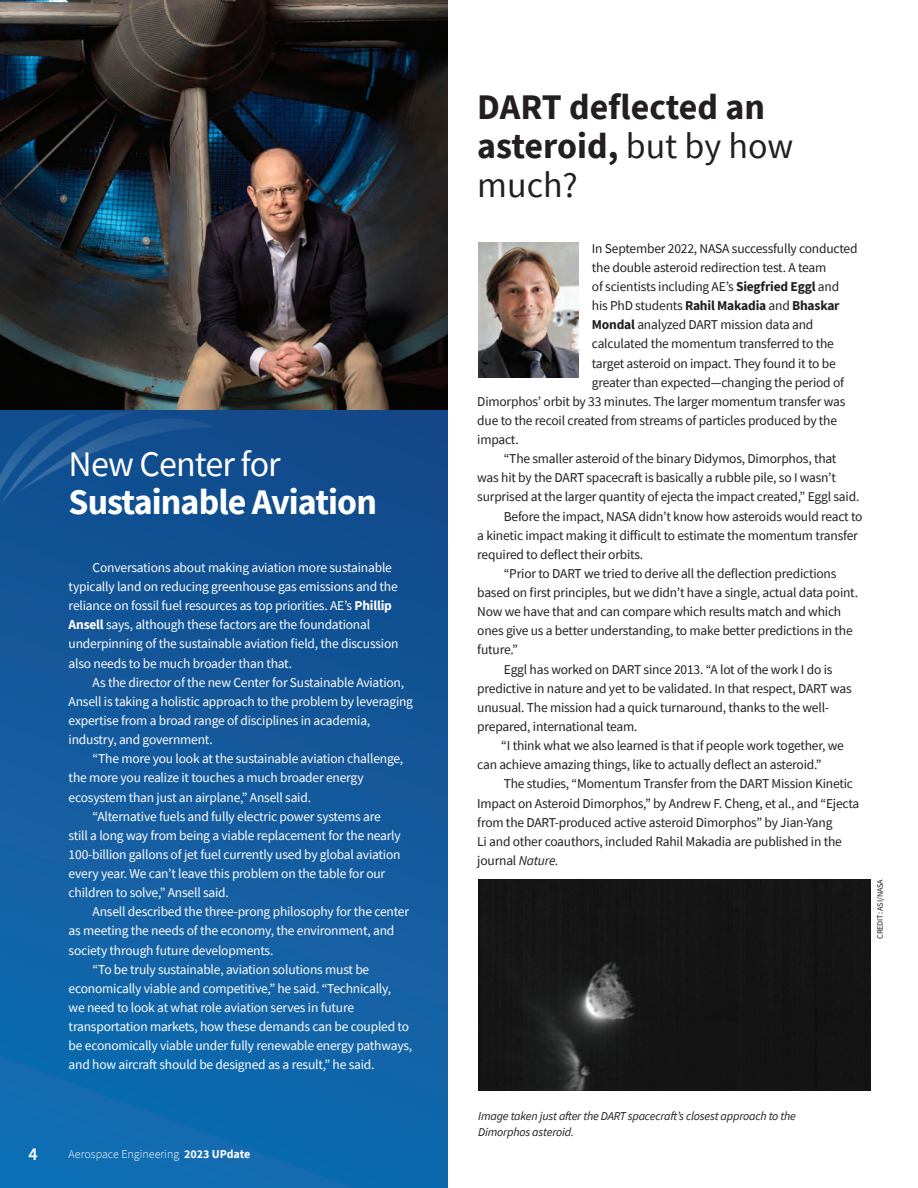
<style>
.page{position:relative;width:918px;height:1188px;background:#fff}
.page>*{position:absolute;margin:0;border:0;box-sizing:border-box;transform-origin:0 0}
.t1{font:700 36px/39px "Source Sans Pro";color:#231f20}
.t2{font:700 36px "Source Sans Pro";letter-spacing:-.025em;color:#fff}
.t3{font:36px "Source Sans Pro";letter-spacing:-.025em;color:#fff}
.t4{font:600 18px "Source Sans Pro";color:#fff}
.t5{font:13.5px "Source Sans Pro";letter-spacing:-.015em;color:#231f20}
.t6{font:13.5px/19.2px "Source Sans Pro";letter-spacing:-.015em;color:#fff}
.t7{font:700 13.5px "Source Sans Pro";letter-spacing:-.015em;color:#231f20}
.t8{font:italic 12px/16.5px "Source Sans Pro";letter-spacing:-.015em;color:#231f20}
.t9{font:300 12px "Source Sans Pro";color:#fff}
.t10{font:8.25px "Source Sans Pro";letter-spacing:-.015em;color:#231f20}
.s1{font-weight:700}
.s2{font-weight:400}
.s3{font-style:italic}
</style>
<div class="page">
<img style="left:0;top:0;width:448px;height:410px">
<div style="left:0;top:410px;width:448px;height:778px;background:linear-gradient(to bottom,#14498a,#106db2)"></div>
<img style="left:478px;top:879px;width:392px;height:211px">
<img style="left:478px;top:243px;width:100px;height:134px">
<img style="left:0;top:360px;width:229px;height:181px">
<h1 class="t3" style="left:69px;top:442px;width:214px">New Center for</h1>
<h1 class="t2" style="left:69px;top:478px;width:310px">Sustainable Aviation</h1>
<p class="t6" style="left:69px;top:558px;width:331px;text-indent:24px">Conversations about making aviation more sustainable typically land on reducing greenhouse gas emissions and the reliance on fossil fuel resources as top priorities. AE’s <span class="s1">Phillip Ansell</span> says, although these factors are the foundational underpinning of the sustainable aviation field, the discussion also needs to be much broader than that.</p>
<p class="t6" style="left:69px;top:673px;width:346px;text-indent:24px">As the director of the new Center for Sustainable Aviation, Ansell is taking a holistic approach to the problem by leveraging expertise from a broad range of disciplines in academia, industry, and government.</p>
<p class="t6" style="left:93px;top:749px;width:312px">“The more you look at the sustainable aviation challenge,</p>
<p class="t6" style="left:69px;top:768px;width:297px">the more you realize it touches a much broader energy</p>
<p class="t6" style="left:69px;top:787px;width:244px">ecosystem than just an airplane,” Ansell said.</p>
<p class="t6" style="left:93px;top:806px;width:290px">“Alternative fuels and fully electric power systems are</p>
<p class="t6" style="left:69px;top:826px;width:334px">still a long way from being a viable replacement for the nearly</p>
<p class="t6" style="left:69px;top:845px;width:333px">100-billion gallons of jet fuel currently used by global aviation</p>
<p class="t6" style="left:69px;top:864px;width:318px">every year. We can’t leave this problem on the table for our</p>
<p class="t6" style="left:69px;top:883px;width:162px">children to solve,” Ansell said.</p>
<p class="t6" style="left:93px;top:902px;width:318px">Ansell described the three-prong philosophy for the center</p>
<p class="t6" style="left:69px;top:921px;width:327px">as meeting the needs of the economy, the environment, and</p>
<p class="t6" style="left:69px;top:940px;width:206px">society through future developments.</p>
<p class="t6" style="left:93px;top:960px;width:278px">“To be truly sustainable, aviation solutions must be</p>
<p class="t6" style="left:69px;top:979px;width:324px">economically viable and competitive,” he said. “Technically,</p>
<p class="t6" style="left:69px;top:998px;width:287px">we need to look at what role aviation serves in future</p>
<p class="t6" style="left:69px;top:1017px;width:342px">transportation markets, how these demands can be coupled to</p>
<p class="t6" style="left:69px;top:1036px;width:345px">be economically viable under fully renewable energy pathways,</p>
<p class="t6" style="left:69px;top:1055px;width:307px">and how aircraft should be designed as a result,” he said.</p>
<h2 class="t4" style="left:29px;top:1142px;width:11px">4</h2>
<p class="t9" style="left:69px;top:1147px;width:183px">Aerospace Engineering <span class="s1">2023 UPdate</span></p>
<h1 class="t1" style="left:477px;top:87px;width:317px">DART deflected an asteroid, <span class="s2">but by how much?</span></h1>
<p class="t5" style="left:592px;top:240px;width:267px">In September 2022, NASA successfully conducted</p>
<p class="t5" style="left:592px;top:259px;width:236px">the double asteroid redirection test. A team</p>
<p class="t5" style="left:592px;top:278px;width:249px">of scientists including AE’s <span class="s1">Siegfried Eggl</span> and</p>
<p class="t7" style="left:592px;top:297px;width:249px"><span class="s2">his PhD students</span> Rahil Makadia <span class="s2">and</span> Bhaskar</p>
<p class="t5" style="left:592px;top:316px;width:223px"><span class="s1">Mondal</span> analyzed DART mission data and</p>
<p class="t5" style="left:592px;top:335px;width:244px">calculated the momentum transferred to the</p>
<p class="t5" style="left:592px;top:354px;width:245px">target asteroid on impact. They found it to be</p>
<p class="t5" style="left:592px;top:374px;width:254px">greater than expected—changing the period of</p>
<p class="t5" style="left:477px;top:393px;width:370px">Dimorphos’ orbit by 33 minutes. The larger momentum transfer was</p>
<p class="t5" style="left:477px;top:412px;width:361px">due to the recoil created from streams of particles produced by the</p>
<p class="t5" style="left:477px;top:431px;width:43px">impact.</p>
<p class="t5" style="left:504px;top:450px;width:334px">“The smaller asteroid of the binary Didymos, Dimorphos, that</p>
<p class="t5" style="left:477px;top:469px;width:360px">was hit by the DART spacecraft is basically a rubble pile, so I wasn’t</p>
<p class="t5" style="left:477px;top:488px;width:384px">surprised at the larger quantity of ejecta the impact created,” Eggl said.</p>
<p class="t5" style="left:504px;top:507px;width:360px">Before the impact, NASA didn’t know how asteroids would react to</p>
<p class="t5" style="left:477px;top:527px;width:382px">a kinetic impact making it difficult to estimate the momentum transfer</p>
<p class="t5" style="left:477px;top:546px;width:168px">required to deflect their orbits.</p>
<p class="t5" style="left:504px;top:565px;width:334px">“Prior to DART we tried to derive all the deflection predictions</p>
<p class="t5" style="left:477px;top:584px;width:382px">based on first principles, but we didn’t have a single, actual data point.</p>
<p class="t5" style="left:477px;top:603px;width:366px">Now we have that and can compare which results match and which</p>
<p class="t5" style="left:477px;top:622px;width:377px">ones give us a better understanding, to make better predictions in the</p>
<p class="t5" style="left:477px;top:641px;width:42px">future.”</p>
<p class="t5" style="left:504px;top:661px;width:330px">Eggl has worked on DART since 2013. “A lot of the work I do is</p>
<p class="t5" style="left:477px;top:680px;width:376px">predictive in nature and yet to be validated. In that respect, DART was</p>
<p class="t5" style="left:477px;top:699px;width:353px">unusual. The mission had a quick turnaround, thanks to the well-</p>
<p class="t5" style="left:477px;top:718px;width:162px">prepared, international team.</p>
<p class="t5" style="left:501px;top:737px;width:344px">“I think what we also learned is that if people work together, we</p>
<p class="t5" style="left:477px;top:756px;width:346px">can achieve amazing things, like to actually deflect an asteroid.”</p>
<p class="t5" style="left:504px;top:775px;width:351px">The studies, “Momentum Transfer from the DART Mission Kinetic</p>
<p class="t5" style="left:477px;top:794px;width:384px">Impact on Asteroid Dimorphos,” by Andrew F. Cheng, et al., and “Ejecta</p>
<p class="t5" style="left:477px;top:814px;width:357px">from the DART-produced active asteroid Dimorphos” by Jian-Yang</p>
<p class="t5" style="left:477px;top:833px;width:366px">Li and other coauthors, included Rahil Makadia are published in the</p>
<p class="t5" style="left:477px;top:852px;width:83px">journal <span class="s3">Nature.</span></p>
<p class="t10" style="left:875px;top:939px;width:61px;rotate:-90deg">CREDIT: ASI/NASA</p>
<p class="t8" style="left:478px;top:1108px;width:319px">Image taken just after the DART spacecraft’s closest approach to the<br>Dimorphos asteroid.</p>
</div>
